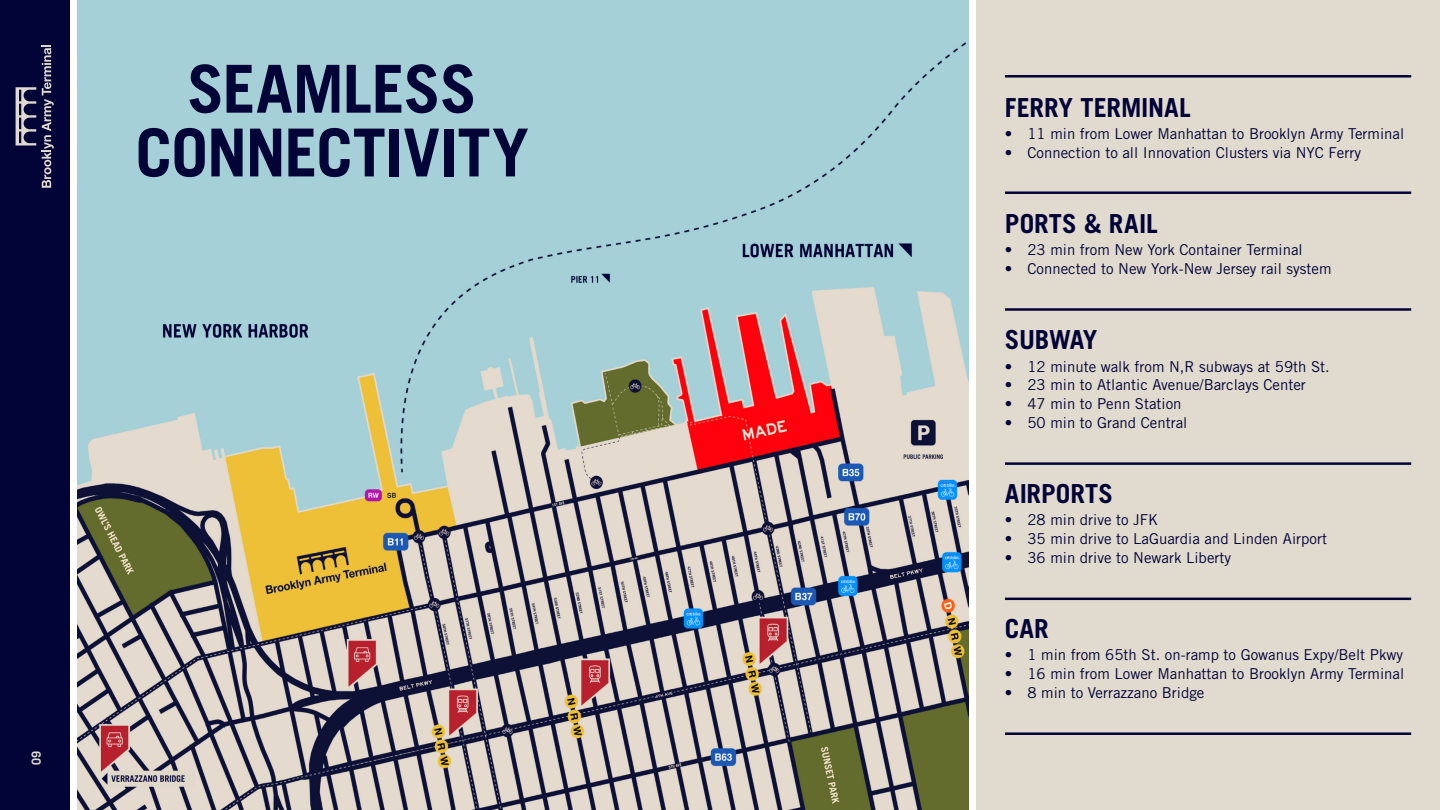
<style>
.page{position:relative;width:1440px;height:810px;background:#fff}
.page>*{position:absolute;margin:0;border:0;box-sizing:border-box;transform-origin:0 0}
.t1{font:700 66.25px/63.8px "Trade Gothic LT Pro";letter-spacing:-.01em;color:#020337;text-align:center}
.t2{font:700 26.25px "Trade Gothic LT Pro";color:#020337}
.t3{font:15px "Trade Gothic LT Pro";color:#020337}
.t4{font:700 12.5px "Trade Gothic LT Pro";color:#e1dace}
</style>
<div class="page">
<div style="left:0;top:0;width:69px;height:810px;background:#020337"></div>
<svg style="left:42px;top:45px;width:12px;height:143px"></svg>
<svg style="left:16px;top:87px;width:20px;height:59px"></svg>
<img style="left:78px;top:0;width:891px;height:810px">
<div style="left:976px;top:0;width:464px;height:810px;background:#e1dace"></div>
<hr style="left:1005px;top:75px;width:406px;height:3px;background:#020337">
<hr style="left:1005px;top:191px;width:406px;height:3px;background:#020337">
<hr style="left:1005px;top:308px;width:406px;height:3px;background:#020337">
<hr style="left:1005px;top:462px;width:406px;height:3px;background:#020337">
<hr style="left:1005px;top:598px;width:406px;height:2px;background:#020337">
<hr style="left:1005px;top:732px;width:406px;height:3px;background:#020337">
<p class="t1" style="left:135px;top:56px;width:395px">SEAMLESS<br>CONNECTIVITY</p>
<p class="t4" style="left:29px;top:765px;width:16px;rotate:-90deg">09</p>
<p class="t2" style="left:1005px;top:91px;width:187px">FERRY TERMINAL</p>
<p class="t3" style="left:1005px;top:125px;width:401px">• 11 min from Lower Manhattan to Brooklyn Army Terminal</p>
<p class="t3" style="left:1005px;top:144px;width:358px">• Connection to all Innovation Clusters via NYC Ferry</p>
<p class="t2" style="left:1005px;top:207px;width:154px">PORTS &amp; RAIL</p>
<p class="t3" style="left:1005px;top:241px;width:299px">• 23 min from New York Container Terminal</p>
<p class="t3" style="left:1005px;top:260px;width:328px">• Connected to New York-New Jersey rail system</p>
<p class="t2" style="left:1005px;top:324px;width:94px">SUBWAY</p>
<p class="t3" style="left:1005px;top:357px;width:326px">• 12 minute walk from N,R subways at 59th St.</p>
<p class="t3" style="left:1005px;top:376px;width:302px">• 23 min to Atlantic Avenue/Barclays Center</p>
<p class="t3" style="left:1005px;top:395px;width:178px">• 47 min to Penn Station</p>
<p class="t3" style="left:1005px;top:414px;width:184px">• 50 min to Grand Central</p>
<p class="t2" style="left:1005px;top:477px;width:110px">AIRPORTS</p>
<p class="t3" style="left:1005px;top:511px;width:155px">• 28 min drive to JFK</p>
<p class="t3" style="left:1005px;top:530px;width:324px">• 35 min drive to LaGuardia and Linden Airport</p>
<p class="t3" style="left:1005px;top:549px;width:228px">• 36 min drive to Newark Liberty</p>
<p class="t2" style="left:1005px;top:612px;width:45px">CAR</p>
<p class="t3" style="left:1005px;top:646px;width:400px">• 1 min from 65th St. on-ramp to Gowanus Expy/Belt Pkwy</p>
<p class="t3" style="left:1005px;top:665px;width:401px">• 16 min from Lower Manhattan to Brooklyn Army Terminal</p>
<p class="t3" style="left:1005px;top:684px;width:201px">• 8 min to Verrazzano Bridge</p>
</div>
